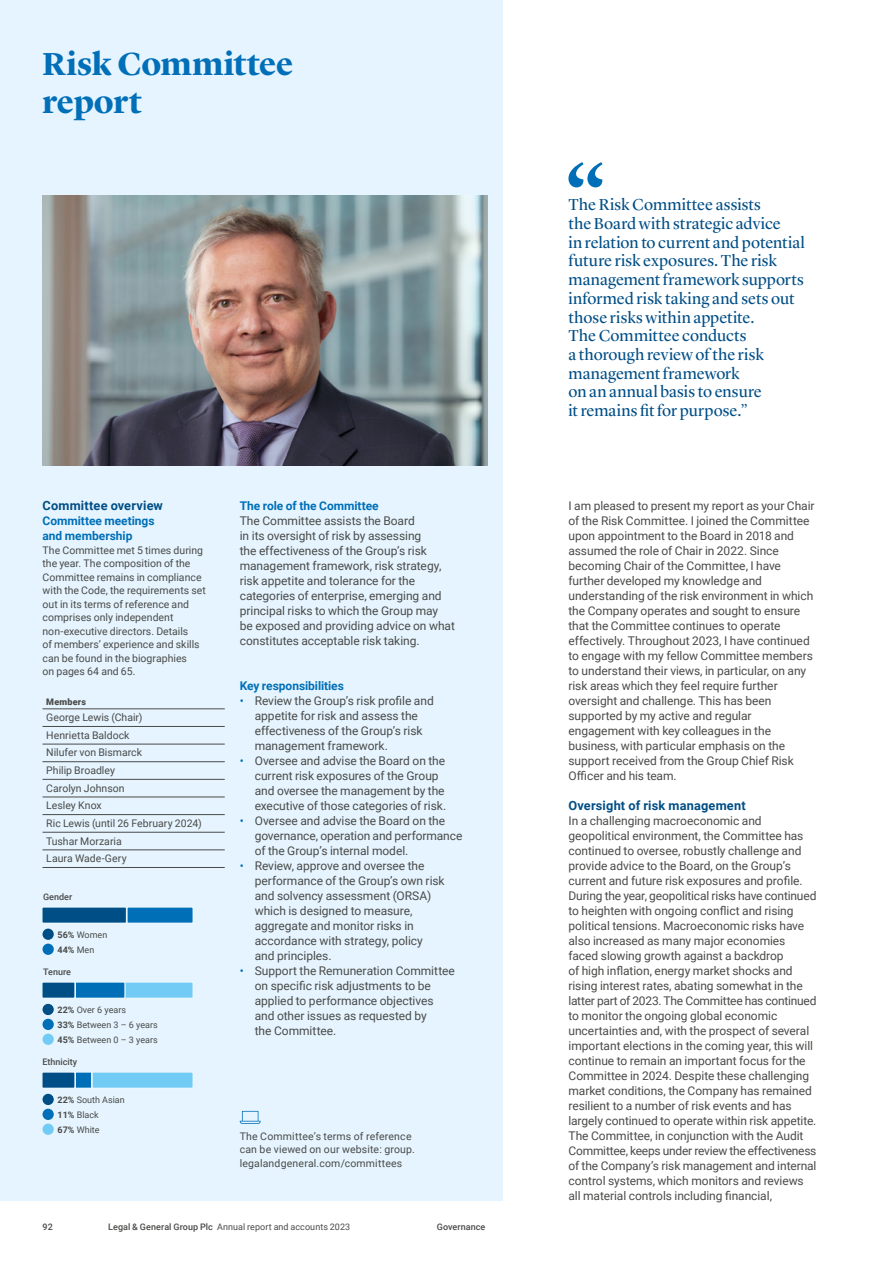
<style>
.page{position:relative;width:893px;height:1263px;background:#fff}
.page>*{position:absolute;margin:0;border:0;box-sizing:border-box;transform-origin:0 0}
.t1{font:700 33px/37.5px "Lyon Display";letter-spacing:-.005em;color:#006fb8}
.t2{font:16.5px/18.8px "Lyon Display";color:#004e86}
.t3{font:700 12.75px "Roboto";letter-spacing:.015em;color:#004e86}
.t4{font:12px/15px "Roboto";letter-spacing:-.005em;color:#4a4a49}
.t5{font:700 12px/15px "Roboto";letter-spacing:-.005em;color:#006fb8}
.t6{font:10.5px/13.5px "Roboto";color:#4a4a49}
.t7{font:9px/15px "Roboto";color:#4a4a49}
.t8{font:500 9px "Roboto";color:#4a4a49}
.t9{font:900 9px "Roboto";letter-spacing:.025em;color:#4a4a49}
.s1{font-weight:700}
.s2{color:#006fb8}
.s3{font-weight:500}
</style>
<div class="page">
<div style="left:0;top:0;width:503px;height:1200px;background:#e5f4fe"></div>
<img style="left:43px;top:195px;width:445px;height:270px">
<svg style="left:240px;top:1111px;width:21px;height:13px"></svg>
<hr style="left:43px;top:708px;width:182px;height:1px;background:#4a4a49">
<hr style="left:43px;top:726px;width:182px;height:1px;background:#4a4a49">
<hr style="left:43px;top:744px;width:182px;height:1px;background:#4a4a49">
<hr style="left:43px;top:761px;width:182px;height:1px;background:#4a4a49">
<hr style="left:43px;top:779px;width:182px;height:1px;background:#4a4a49">
<hr style="left:43px;top:797px;width:182px;height:1px;background:#4a4a49">
<hr style="left:43px;top:814px;width:182px;height:1px;background:#4a4a49">
<hr style="left:43px;top:832px;width:182px;height:1px;background:#4a4a49">
<hr style="left:43px;top:849px;width:182px;height:1px;background:#4a4a49">
<hr style="left:43px;top:867px;width:182px;height:1px;background:#4a4a49">
<div style="left:92px;top:1072px;width:101px;height:16px;background:#71cbf4"></div>
<div style="left:91px;top:1071px;width:103px;height:18px;border:2px solid #e8f6fe"></div>
<div style="left:75px;top:1072px;width:17px;height:16px;background:#006fb8"></div>
<div style="left:74px;top:1071px;width:19px;height:18px;border:2px solid #e8f6fe"></div>
<svg style="left:43px;top:1071px;width:33px;height:18px"></svg>
<div style="left:125px;top:982px;width:68px;height:16px;background:#71cbf4"></div>
<div style="left:124px;top:981px;width:70px;height:18px;border:2px solid #e8f6fe"></div>
<div style="left:75px;top:982px;width:50px;height:16px;background:#006fb8"></div>
<div style="left:74px;top:981px;width:52px;height:18px;border:2px solid #e8f6fe"></div>
<svg style="left:43px;top:981px;width:33px;height:18px"></svg>
<div style="left:127px;top:907px;width:66px;height:16px;background:#006fb8"></div>
<div style="left:126px;top:906px;width:68px;height:18px;border:2px solid #e8f6fe"></div>
<svg style="left:43px;top:906px;width:84px;height:18px;background:#296b9b"></svg>
<div style="left:43px;top:928px;width:11px;height:12px;background:#004e86;border-radius:50%"></div>
<div style="left:43px;top:944px;width:11px;height:11px;background:#006fb8;border-radius:50%"></div>
<div style="left:43px;top:1123px;width:11px;height:12px;background:#71cbf4;border-radius:50%"></div>
<div style="left:43px;top:1109px;width:11px;height:11px;background:#006fb8;border-radius:50%"></div>
<div style="left:43px;top:1094px;width:11px;height:11px;background:#004e86;border-radius:50%"></div>
<div style="left:43px;top:1034px;width:11px;height:11px;background:#71cbf4;border-radius:50%"></div>
<div style="left:43px;top:1019px;width:11px;height:11px;background:#006fb8;border-radius:50%"></div>
<div style="left:43px;top:1004px;width:11px;height:11px;background:#004e86;border-radius:50%"></div>
<svg style="left:568px;top:162px;width:35px;height:25px"></svg>
<h1 class="t1" style="left:43px;top:42px;width:252px">Risk Committee report</h1>
<p class="t3" style="left:43px;top:497px;width:122px">Committee overview</p>
<p class="t5" style="left:43px;top:513px;width:114px">Committee meetings and membership</p>
<p class="t6" style="left:43px;top:543px;width:165px">The Committee met 5 times during the year. The composition of the<br>Committee remains in compliance with the Code, the requirements set out in its terms of reference and comprises only independent non-executive directors. Details<br>of members’ experience and skills can be found in the biographies<br>on pages 64 and 65.</p>
<p class="t9" style="left:46px;top:695px;width:41px">Members</p>
<p class="t6" style="left:46px;top:708px;width:157px;line-height:17.7px">George Lewis (Chair)<br>Henrietta Baldock<br>Nilufer von Bismarck<br>Philip Broadley<br>Carolyn Johnson<br>Lesley Knox<br>Ric Lewis (until 26 February 2024)<br>Tushar Morzaria<br>Laura Wade-Gery</p>
<p class="t8" style="left:43px;top:890px;width:31px">Gender</p>
<p class="t7" style="left:58px;top:926px;width:51px"><span class="s1">56%</span> Women<br><span class="s1">44%</span> Men</p>
<p class="t8" style="left:43px;top:966px;width:29px">Tenure</p>
<p class="t7" style="left:58px;top:1001px;width:102px"><span class="s1">22%</span> Over 6 years<br><span class="s1">33%</span> Between 3 – 6 years<br><span class="s1">45%</span> Between 0 – 3 years</p>
<p class="t8" style="left:43px;top:1056px;width:36px">Ethnicity</p>
<p class="t7" style="left:58px;top:1091px;width:69px"><span class="s1">22%</span> South Asian<br><span class="s1">11%</span> Black<br><span class="s1">67%</span> White</p>
<p class="t5" style="left:240px;top:498px;width:140px">The role of the Committee</p>
<p class="t4" style="left:240px;top:513px;width:217px">The Committee assists the Board<br>in its oversight of risk by assessing<br>the effectiveness of the Group’s risk management framework, risk strategy, risk appetite and tolerance for the categories of enterprise, emerging and principal risks to which the Group may<br>be exposed and providing advice on what constitutes acceptable risk taking.</p>
<p class="t5" style="left:240px;top:678px;width:106px">Key responsibilities</p>
<p class="t4" style="left:255px;top:693px;width:181px;text-indent:-15px"><span class="s2">•</span> Review the Group’s risk profile and appetite for risk and assess the effectiveness of the Group’s risk management framework.</p>
<p class="t4" style="left:255px;top:753px;width:193px;text-indent:-15px"><span class="s2">•</span> Oversee and advise the Board on the current risk exposures of the Group and oversee the management by the executive of those categories of risk.</p>
<p class="t4" style="left:255px;top:813px;width:209px;text-indent:-15px"><span class="s2">•</span> Oversee and advise the Board on the governance, operation and performance of the Group’s internal model.</p>
<p class="t4" style="left:255px;top:858px;width:191px;text-indent:-15px"><span class="s2">•</span> Review, approve and oversee the performance of the Group’s own risk and solvency assessment (ORSA) which is designed to measure, aggregate and monitor risks in accordance with strategy, policy and principles.</p>
<p class="t4" style="left:255px;top:963px;width:202px;text-indent:-15px"><span class="s2">•</span> Support the Remuneration Committee on specific risk adjustments to be applied to performance objectives and other issues as requested by<br>the Committee.</p>
<p class="t6" style="left:240px;top:1129px;width:177px">The Committee’s terms of reference can be viewed on our website: group. legalandgeneral.com/committees</p>
<p class="t8" style="left:43px;top:1220px;width:12px">92</p>
<p class="t7" style="left:108px;top:1219px;width:244px"><span class="s3">Legal &amp; General Group Plc</span> Annual report and accounts 2023</p>
<p class="t8" style="left:437px;top:1220px;width:50px">Governance</p>
<p class="t2" style="left:568px;top:194px;width:238px">The Risk Committee assists<br>the Board with strategic advice<br>in relation to current and potential future risk exposures. The risk management framework supports informed risk taking and sets out those risks within appetite.<br>The Committee conducts<br>a thorough review of the risk management framework<br>on an annual basis to ensure<br>it remains fit for purpose.”</p>
<p class="t4" style="left:568px;top:498px;width:248px">I am pleased to present my report as your Chair of the Risk Committee. I joined the Committee upon appointment to the Board in 2018 and assumed the role of Chair in 2022. Since becoming Chair of the Committee, I have further developed my knowledge and understanding of the risk environment in which the Company operates and sought to ensure that the Committee continues to operate effectively. Throughout 2023, I have continued to engage with my fellow Committee members to understand their views, in particular, on any risk areas which they feel require further oversight and challenge. This has been supported by my active and regular engagement with key colleagues in the business, with particular emphasis on the support received from the Group Chief Risk Officer and his team.</p>
<p class="t3" style="left:568px;top:797px;width:179px">Oversight of risk management</p>
<p class="t4" style="left:568px;top:813px;width:249px">In a challenging macroeconomic and geopolitical environment, the Committee has continued to oversee, robustly challenge and provide advice to the Board, on the Group’s current and future risk exposures and profile.<br>During the year, geopolitical risks have continued to heighten with ongoing conflict and rising political tensions. Macroeconomic risks have also increased as many major economies faced slowing growth against a backdrop<br>of high inflation, energy market shocks and rising interest rates, abating somewhat in the latter part of 2023. The Committee has continued to monitor the ongoing global economic uncertainties and, with the prospect of several important elections in the coming year, this will continue to remain an important focus for the Committee in 2024. Despite these challenging market conditions, the Company has remained resilient to a number of risk events and has largely continued to operate within risk appetite.<br>The Committee, in conjunction with the Audit Committee, keeps under review the effectiveness of the Company’s risk management and internal control systems, which monitors and reviews all material controls including financial,</p>
</div>
